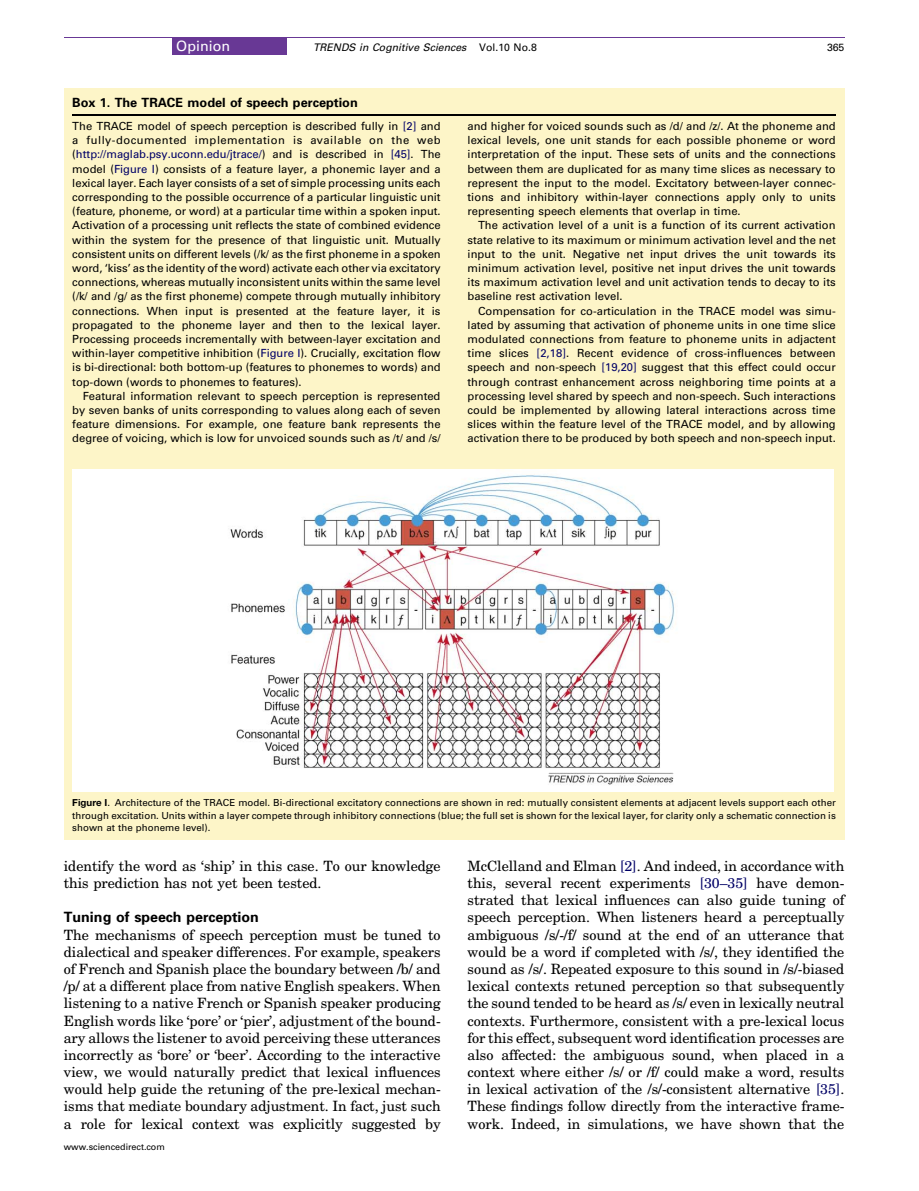
<style>
.page{position:relative;width:919px;height:1191px;background:#fff}
.page>*{position:absolute;margin:0;border:0;box-sizing:border-box;transform-origin:0 0}
.t1{font:14.25px/17.2px "Adv TT4 e 89 fb 21";color:#000;text-align:justify}
.t2{font:14.25px "Adv P8 CAA";color:#000}
.t3{font:14.25px "Adv PAC3 D";color:#fff}
.t4{font:12.75px "Adv P8 CAA";color:#000}
.t5{font:11.25px/14.2px "Adv PAC3 D";color:#000;text-align:justify}
.t6{font:10.5px "Adv PAC3 E";color:#000}
.t7{font:10.5px "Adv PAC3 D";color:#000}
.t8{font:9.75px/12.6px "Adv PAC3 D";color:#000;text-align:justify}
.t9{font:9px "Adv PAC3 D";color:#000}
.s1{font-family:"Adv PAC3 D"}
.s2{color:#006}
.s3{font-family:"Adv PA189"}
</style>
<div class="page">
<hr style="left:64px;top:37px;width:780px;height:1px;background:#683895">
<div style="left:172px;top:38px;width:114px;height:17px;background:#683895"></div>
<div style="left:64px;top:88px;width:780px;height:752px;background:#fdf5c8"></div>
<hr style="left:72px;top:114px;width:763px;height:2px;background:#000">
<img style="left:72px;top:469px;width:761px;height:322px">
<p class="t3" style="left:176px;top:40px;width:55px">Opinion</p>
<p class="t6" style="left:313px;top:43px;width:225px">TRENDS in Cognitive Sciences <span class="s1">Vol.10 No.8</span></p>
<p class="t7" style="left:827px;top:43px;width:19px">365</p>
<p class="t4" style="left:72px;top:98px;width:287px">Box 1. The TRACE model of speech perception</p>
<p class="t5" style="left:72px;top:120px;width:370px">The TRACE model of speech perception is described fully in <span class="s2">[2]</span> and a fully-documented implementation is available on the web (<span class="s2">http://maglab.psy.uconn.edu/jtrace/</span>) and is described in <span class="s2">[45]</span>. The model (<span class="s2">Figure I</span>) consists of a feature layer, a phonemic layer and a lexical layer. Each layer consists of a set of simple processing units each corresponding to the possible occurrence of a particular linguistic unit (feature, phoneme, or word) at a particular time within a spoken input.<br>Activation of a processing unit reflects the state of combined evidence within the system for the presence of that linguistic unit. Mutually consistent units on different levels (/k/ as the first phoneme in a spoken word, ‘kiss’ as the identity of the word) activate each other via excitatory connections, whereas mutually inconsistent units within the same level (/k/ and /g/ as the first phoneme) compete through mutually inhibitory connections. When input is presented at the feature layer, it is propagated to the phoneme layer and then to the lexical layer.<br>Processing proceeds incrementally with between-layer excitation and within-layer competitive inhibition (<span class="s2">Figure I</span>). Crucially, excitation flow is bi-directional: both bottom-up (features to phonemes to words) and top-down (words to phonemes to features).</p>
<p class="t5" style="left:72px;top:390px;width:370px;text-indent:10px">Featural information relevant to speech perception is represented by seven banks of units corresponding to values along each of seven feature dimensions. For example, one feature bank represents the degree of voicing, which is low for unvoiced sounds such as /t/ and /s/</p>
<p class="t5" style="left:467px;top:120px;width:370px">and higher for voiced sounds such as /d/ and /z/. At the phoneme and lexical levels, one unit stands for each possible phoneme or word interpretation of the input. These sets of units and the connections between them are duplicated for as many time slices as necessary to represent the input to the model. Excitatory between-layer connec&shy;tions and inhibitory within-layer connections apply only to units representing speech elements that overlap in time.</p>
<p class="t5" style="left:467px;top:219px;width:370px;text-indent:10px">The activation level of a unit is a function of its current activation state relative to its maximum or minimum activation level and the net input to the unit. Negative net input drives the unit towards its minimum activation level, positive net input drives the unit towards its maximum activation level and unit activation tends to decay to its baseline rest activation level.</p>
<p class="t5" style="left:467px;top:304px;width:370px;text-indent:10px">Compensation for co-articulation in the TRACE model was simu&shy;lated by assuming that activation of phoneme units in one time slice modulated connections from feature to phoneme units in adjactent time slices <span class="s2">[2,18]</span>. Recent evidence of cross-influences between speech and non-speech <span class="s2">[19,20]</span> suggest that this effect could occur through contrast enhancement across neighboring time points at a processing level shared by speech and non-speech. Such interactions could be implemented by allowing lateral interactions across time slices within the feature level of the TRACE model, and by allowing activation there to be produced by both speech and non-speech input.</p>
<p class="t8" style="left:72px;top:797px;width:765px"><span class="s3">Figure I</span>. Architecture of the TRACE model. Bi-directional excitatory connections are shown in red: mutually consistent elements at adjacent levels support each other through excitation. Units within a layer compete through inhibitory connections (blue; the full set is shown for the lexical layer, for clarity only a schematic connection is shown at the phoneme level).</p>
<p class="t1" style="left:64px;top:858px;width:378px">identify the word as ‘ship’ in this case. To our knowledge this prediction has not yet been tested.</p>
<p class="t2" style="left:64px;top:912px;width:197px">Tuning of speech perception</p>
<p class="t1" style="left:64px;top:927px;width:378px">The mechanisms of speech perception must be tuned to dialectical and speaker differences. For example, speakers of French and Spanish place the boundary between /b/ and /p/ at a different place from native English speakers. When listening to a native French or Spanish speaker producing English words like ‘pore’ or ‘pier’, adjustment of the bound&shy;ary allows the listener to avoid perceiving these utterances incorrectly as ‘bore’ or ‘beer’. According to the interactive view, we would naturally predict that lexical influences would help guide the retuning of the pre-lexical mechan&shy;isms that mediate boundary adjustment. In fact, just such a role for lexical context was explicitly suggested by</p>
<p class="t9" style="left:64px;top:1143px;width:103px">www.sciencedirect.com</p>
<p class="t1" style="left:467px;top:858px;width:378px">McClelland and Elman <span class="s2">[2]</span>. And indeed, in accordance with this, several recent experiments <span class="s2">[30–35]</span> have demon&shy;strated that lexical influences can also guide tuning of speech perception. When listeners heard a perceptually ambiguous /s/-/f/ sound at the end of an utterance that would be a word if completed with /s/, they identified the sound as /s/. Repeated exposure to this sound in /s/-biased lexical contexts retuned perception so that subsequently the sound tended to be heard as /s/ even in lexically neutral contexts. Furthermore, consistent with a pre-lexical locus for this effect, subsequent word identification processes are also affected: the ambiguous sound, when placed in a context where either /s/ or /f/ could make a word, results in lexical activation of the /s/-consistent alternative <span class="s2">[35]</span>.<br>These findings follow directly from the interactive frame&shy;work. Indeed, in simulations, we have shown that the</p>
</div>
